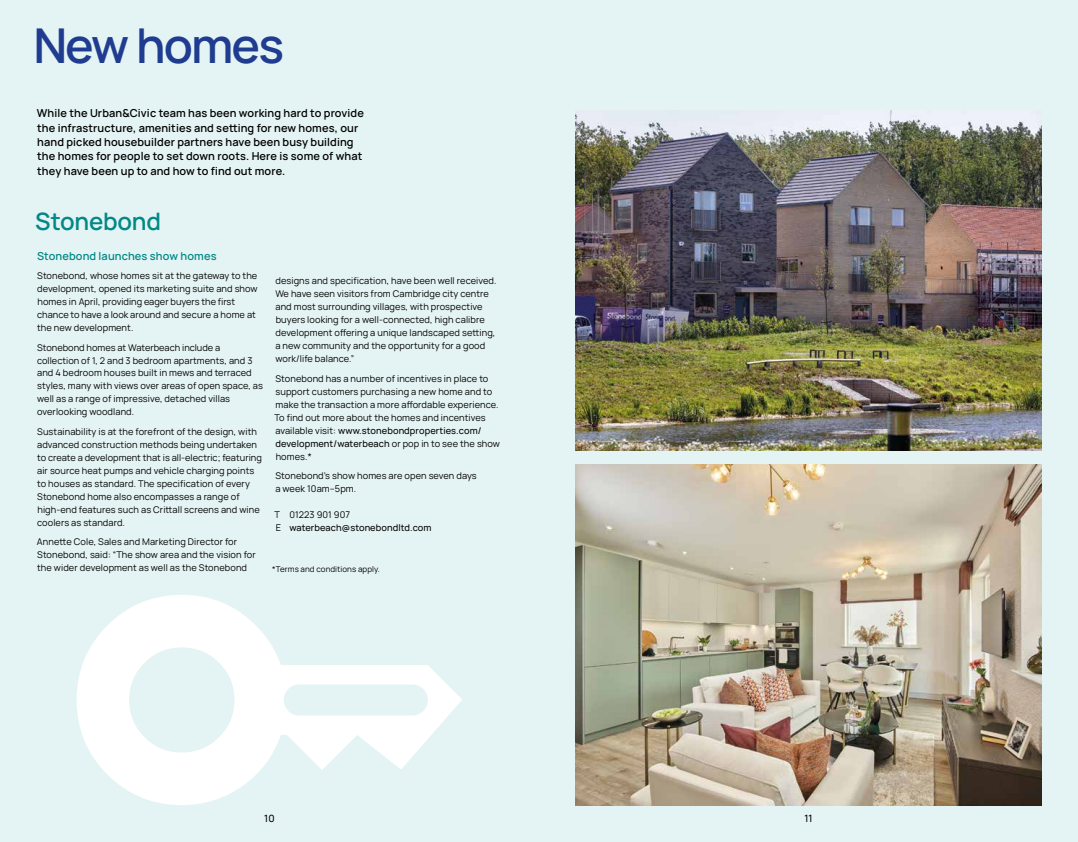
<style>
.page{position:relative;width:1078px;height:842px;background:#fff}
.page>*{position:absolute;margin:0;border:0;box-sizing:border-box;transform-origin:0 0}
.t1{font:600 48px "Manrope";letter-spacing:-.04em;color:#1f3c90}
.t2{font:600 24px "Manrope";letter-spacing:-.01em;color:#008986}
.t3{font:600 11px/14.3px "Manrope";letter-spacing:.01em;color:#000}
.t4{font:600 11px "Manrope";letter-spacing:.01em;color:#008986}
.t5{font:500 10px "Manrope";color:#000}
.t6{font:9.2px/13px "Manrope";letter-spacing:.01em;color:#000}
.t7{font:500 9.2px/13px "Manrope";letter-spacing:.01em;color:#000}
.t8{font:8px "Manrope";letter-spacing:.01em;color:#000}
.s1{font-weight:500}
.s2{font-weight:400}
</style>
<div class="page">
<div style="left:0;top:0;width:1077px;height:842px;background:#e4f3f3"></div>
<img style="left:575px;top:465px;width:465px;height:340px">
<svg style="left:77px;top:595px;width:385px;height:210px"></svg>
<img style="left:575px;top:111px;width:465px;height:340px">
<h1 class="t1" style="left:33px;top:7px;width:252px">New homes</h1>
<p class="t3" style="left:37px;top:105px;width:328px">While the Urban&amp;Civic team has been working hard to provide the infrastructure, amenities and setting for new homes, our hand picked housebuilder partners have been busy building the homes for people to set down roots. Here is some of what they have been up to and how to find out more.</p>
<h2 class="t2" style="left:35px;top:202px;width:127px">Stonebond</h2>
<p class="t4" style="left:37px;top:247px;width:181px">Stonebond launches show homes</p>
<p class="t6" style="left:37px;top:269px;width:222px">Stonebond, whose homes sit at the gateway to the development, opened its marketing suite and show homes in April, providing eager buyers the first chance to have a look around and secure a home at the new development.</p>
<p class="t6" style="left:37px;top:340px;width:227px">Stonebond homes at Waterbeach include a collection of 1, 2 and 3 bedroom apartments, and 3 and 4 bedroom houses built in mews and terraced styles, many with views over areas of open space, as well as a range of impressive, detached villas overlooking woodland.</p>
<p class="t6" style="left:37px;top:425px;width:226px">Sustainability is at the forefront of the design, with advanced construction methods being undertaken to create a development that is all-electric; featuring air source heat pumps and vehicle charging points to houses as standard. The specification of every Stonebond home also encompasses a range of high-end features such as Crittall screens and wine coolers as standard.</p>
<p class="t6" style="left:37px;top:535px;width:220px">Annette Cole, Sales and Marketing Director for<br>Stonebond, said: “The show area and the vision for the wider development as well as the Stonebond</p>
<p class="t6" style="left:275px;top:274px;width:222px">designs and specification, have been well received.<br>We have seen visitors from Cambridge city centre and most surrounding villages, with prospective buyers looking for a well-connected, high calibre development offering a unique landscaped setting, a new community and the opportunity for a good work/life balance.”</p>
<p class="t6" style="left:274px;top:371px;width:227px">Stonebond has a number of incentives in place to support customers purchasing a new home and to make the transaction a more affordable experience.<br>To find out more about the homes and incentives available visit: <span class="s1">www.stonebondproperties.com/ development/waterbeach</span> or pop in to see the show homes.*</p>
<p class="t6" style="left:275px;top:469px;width:203px">Stonebond’s show homes are open seven days a week 10am–5pm.</p>
<p class="t7" style="left:274px;top:507px;width:159px"><span class="s2">T 01223 901 907<br>E</span> waterbeach@stonebondltd.com</p>
<p class="t8" style="left:272px;top:563px;width:109px">*Terms and conditions apply.</p>
<p class="t5" style="left:264px;top:811px;width:12px">10</p>
<p class="t5" style="left:804px;top:811px;width:10px">11</p>
</div>
